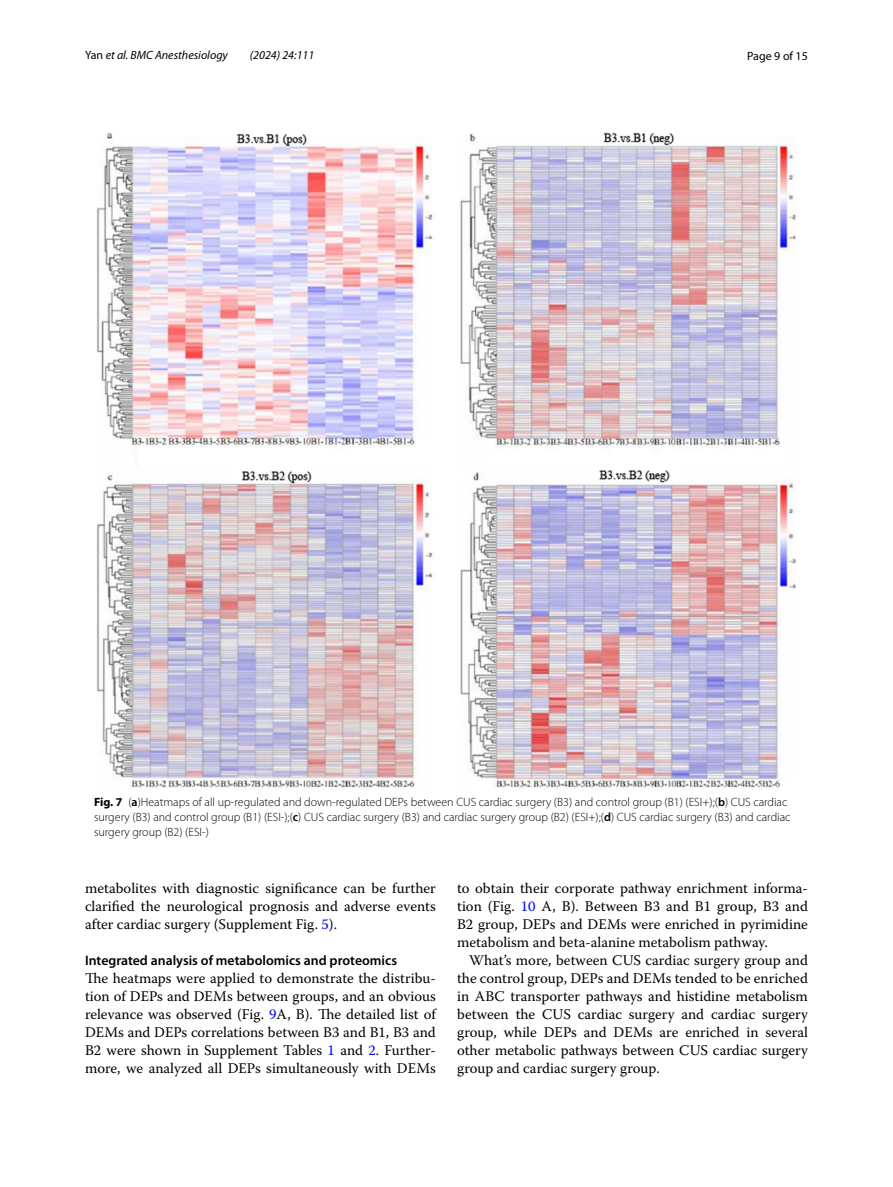
<style>
.page{position:relative;width:893px;height:1187px;background:#fff}
.page>*{position:absolute;margin:0;border:0;box-sizing:border-box;transform-origin:0 0}
.t1{font:14.7px/18px "Warnock Pro";color:#000;text-align:justify}
.t2{font:600 13.8px "Myriad Pro";color:#000}
.t3{font:300 12px/15px "Myriad Pro";color:#000}
.t4{font:italic 12px "Myriad Pro";color:#000}
.t5{font:12px "Myriad Pro";color:#000}
.s1{font-style:normal}
.s2{font-weight:700}
.s3{font-weight:600}
.s4{color:#00f}
</style>
<div class="page">
<img style="left:96px;top:133px;width:700px;height:657px">
<p class="t4" style="left:85px;top:48px;width:144px"><span class="s1">Yan</span> et al. BMC Anesthesiology</p>
<p class="t4" style="left:250px;top:48px;width:66px">(2024) 24:111</p>
<p class="t5" style="left:747px;top:48px;width:62px">Page 9 of 15</p>
<p class="t3" style="left:94px;top:794px;width:698px"><span class="s2">Fig. 7</span> (<span class="s3">a</span>)Heatmaps of all up-regulated and down-regulated DEPs between CUS cardiac surgery (B3) and control group (B1) (ESI+);(<span class="s3">b</span>) CUS cardiac surgery (B3) and control group (B1) (ESI-);(<span class="s3">c</span>) CUS cardiac surgery (B3) and cardiac surgery group (B2) (ESI+);(<span class="s3">d</span>) CUS cardiac surgery (B3) and cardiac surgery group (B2) (ESI-)</p>
<p class="t1" style="left:85px;top:878px;width:352px">metabolites with diagnostic significance can be further clarified the neurological prognosis and adverse events after cardiac surgery (Supplement Fig. <span class="s4">5</span>).</p>
<p class="t2" style="left:85px;top:951px;width:314px">Integrated analysis of metabolomics and proteomics</p>
<p class="t1" style="left:85px;top:968px;width:352px">The heatmaps were applied to demonstrate the distribu&shy;tion of DEPs and DEMs between groups, and an obvious relevance was observed (Fig. <span class="s4">9</span>A, B). The detailed list of DEMs and DEPs correlations between B3 and B1, B3 and B2 were shown in Supplement Tables <span class="s4">1</span> and <span class="s4">2</span>. Further&shy;more, we analyzed all DEPs simultaneously with DEMs</p>
<p class="t1" style="left:457px;top:878px;width:352px">to obtain their corporate pathway enrichment informa&shy;tion (Fig. <span class="s4">10</span> A, B). Between B3 and B1 group, B3 and B2 group, DEPs and DEMs were enriched in pyrimidine metabolism and beta-alanine metabolism pathway.</p>
<p class="t1" style="left:457px;top:950px;width:352px;text-indent:12px">What’s more, between CUS cardiac surgery group and the control group, DEPs and DEMs tended to be enriched in ABC transporter pathways and histidine metabolism between the CUS cardiac surgery and cardiac surgery group, while DEPs and DEMs are enriched in several other metabolic pathways between CUS cardiac surgery group and cardiac surgery group.</p>
</div>
